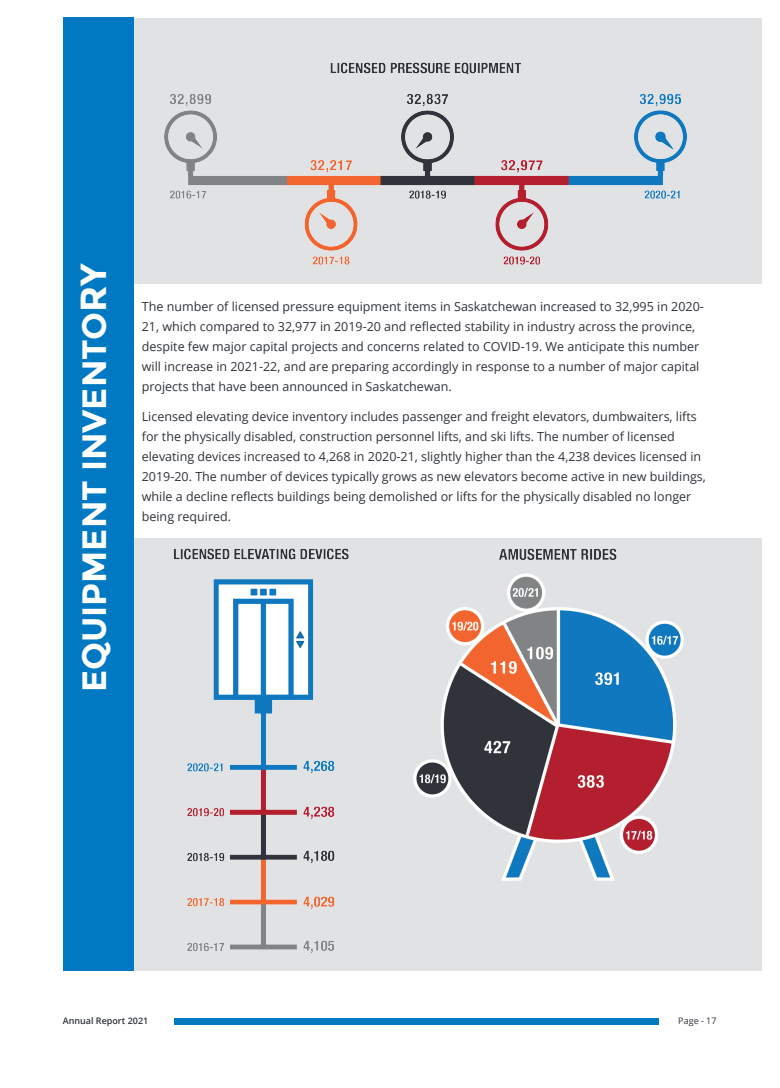
<style>
.page{position:relative;width:780px;height:1088px;background:#fff}
.page>*{position:absolute;margin:0;border:0;box-sizing:border-box;transform-origin:0 0}
.t1{font:700 33.75px "Montserrat";color:#fff}
.t2{font:12.5px/20px "Open Sans";color:#2d323a}
.t3{font:600 9px "Open Sans";color:#2d323a}
.t4{font:9px "Open Sans";color:#2d323a}
.s1{font-size:36.25px}
</style>
<div class="page">
<div style="left:174px;top:1018px;width:484px;height:6px;background:#0079c2"></div>
<div style="left:63px;top:18px;width:70px;height:953px;background:#0079c2"></div>
<div style="left:134px;top:18px;width:628px;height:265px;background:#e1e2e4"></div>
<img style="left:165px;top:62px;width:521px;height:203px">
<div style="left:134px;top:539px;width:628px;height:432px;background:#e1e2e4"></div>
<img style="left:174px;top:548px;width:175px;height:405px">
<img style="left:413px;top:548px;width:270px;height:333px">
<h1 class="t1" style="left:74px;top:692px;width:430px;rotate:-90deg">EQUI PMENT I NVENTO<span class="s1">RY</span></h1>
<p class="t2" style="left:142px;top:296px;width:563px">The number of licensed pressure equipment items in Saskatchewan increased to 32,995 in 2020- 21, which compared to 32,977 in 2019-20 and reflected stability in industry across the province, despite few major capital projects and concerns related to COVID-19. We anticipate this number will increase in 2021-22, and are preparing accordingly in response to a number of major capital projects that have been announced in Saskatchewan.</p>
<p class="t2" style="left:142px;top:407px;width:565px">Licensed elevating device inventory includes passenger and freight elevators, dumbwaiters, lifts for the physically disabled, construction personnel lifts, and ski lifts. The number of licensed elevating devices increased to 4,268 in 2020-21, slightly higher than the 4,238 devices licensed in 2019-20. The number of devices typically grows as new elevators become active in new buildings, while a decline reflects buildings being demolished or lifts for the physically disabled no longer being required.</p>
<p class="t3" style="left:63px;top:1014px;width:87px">Annual Report 2021</p>
<p class="t4" style="left:678px;top:1014px;width:40px">Page - 17</p>
</div>
